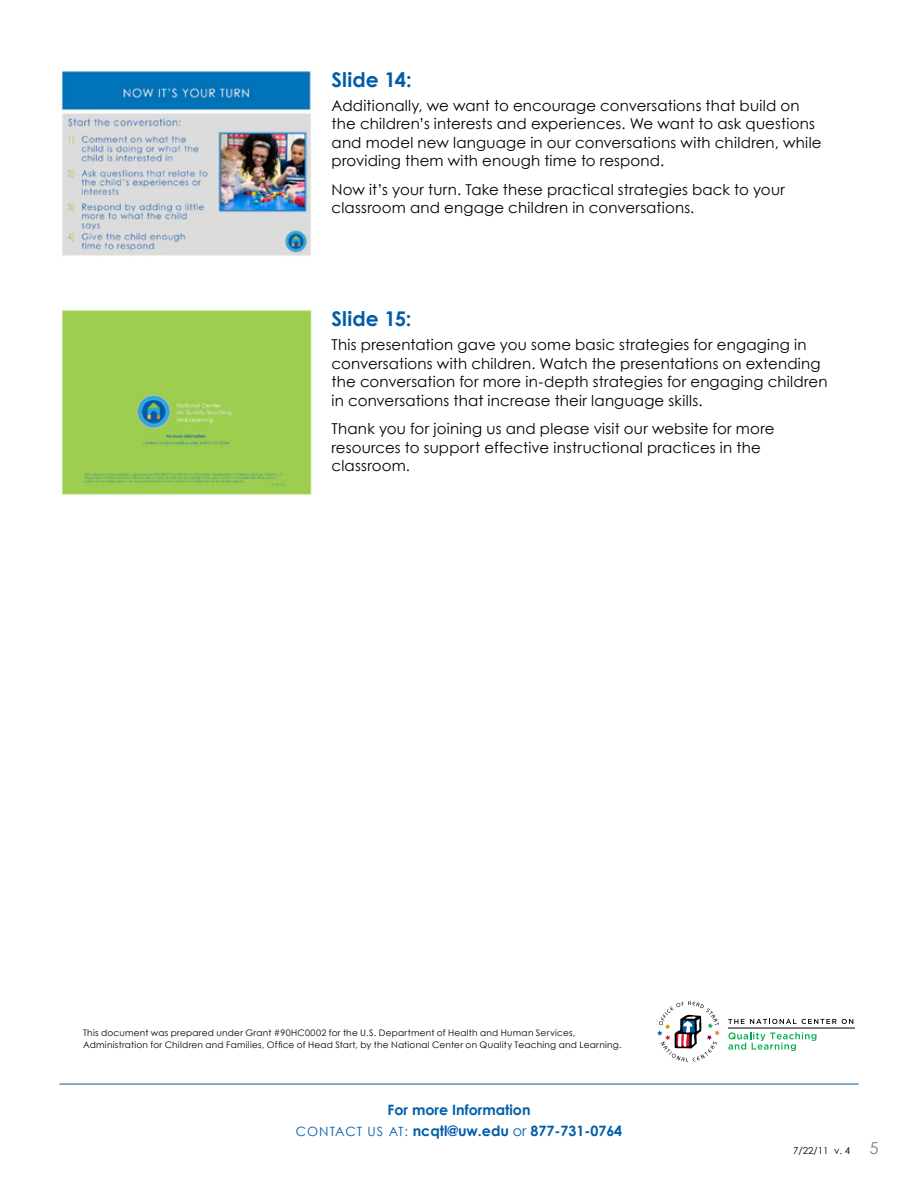
<style>
.page{position:relative;width:918px;height:1188px;background:#fff}
.page>*{position:absolute;margin:0;border:0;box-sizing:border-box;transform-origin:0 0}
.t1{font:700 20.25px "Century Gothic";letter-spacing:.005em;color:#005daa}
.t2{font:16.5px "Century Gothic";color:#808285}
.t3{font:15px/18.6px "Century Gothic";letter-spacing:.01em;color:#000}
.t4{font:700 14.25px "Century Gothic";color:#005daa}
.t5{font:12.75px "Century Gothic";color:#005daa}
.t6{font:9.75px "Century Gothic";color:#000}
.t7{font:9px/12px "Century Gothic";letter-spacing:.025em;color:#000}
.s1{font-weight:400;font-size:12.75px}
.s2{font-weight:400}
</style>
<div class="page">
<hr style="left:59px;top:1084px;width:800px;height:1px;background:#005daa">
<svg style="left:728px;top:1019px;width:125px;height:5px"></svg>
<hr style="left:728px;top:1028px;width:127px;height:1px;background:#000">
<svg style="left:728px;top:1032px;width:88px;height:19px"></svg>
<svg style="left:657px;top:1001px;width:63px;height:61px"></svg>
<img style="left:59px;top:68px;width:252px;height:188px">
<img style="left:61px;top:310px;width:251px;height:185px">
<h1 class="t1" style="left:332px;top:67px;width:82px">Slide 14:</h1>
<p class="t3" style="left:332px;top:96px;width:492px">Additionally, we want to encourage conversations that build on the children’s interests and experiences. We want to ask questions and model new language in our conversations with children, while providing them with enough time to respond.</p>
<p class="t3" style="left:332px;top:180px;width:455px">Now it’s your turn. Take these practical strategies back to your classroom and engage children in conversations.</p>
<h1 class="t1" style="left:332px;top:306px;width:81px">Slide 15:</h1>
<p class="t3" style="left:332px;top:335px;width:497px">This presentation gave you some basic strategies for engaging in conversations with children. Watch the presentations on extending the conversation for more in-depth strategies for engaging children in conversations that increase their language skills.</p>
<p class="t3" style="left:332px;top:419px;width:445px">Thank you for joining us and please visit our website for more resources to support effective instructional practices in the classroom.</p>
<p class="t7" style="left:83px;top:1026px;width:540px">This document was prepared under Grant #90HC0002 for the U.S. Department of Health and Human Services,<br>Administration for Children and Families, Office of Head Start, by the National Center on Quality Teaching and Learning.</p>
<p class="t4" style="left:388px;top:1101px;width:145px">For more Information</p>
<p class="t5" style="left:296px;top:1124px;width:22px">Contact</p>
<p class="t4" style="left:368px;top:1122px;width:256px"><span class="s1">us at :</span> ncqtl@uw.edu <span class="s2">or</span> 877-731-0764</p>
<p class="t6" style="left:793px;top:1145px;width:59px">7/22/11 v. 4</p>
<p class="t2" style="left:870px;top:1138px;width:11px">5</p>
</div>
